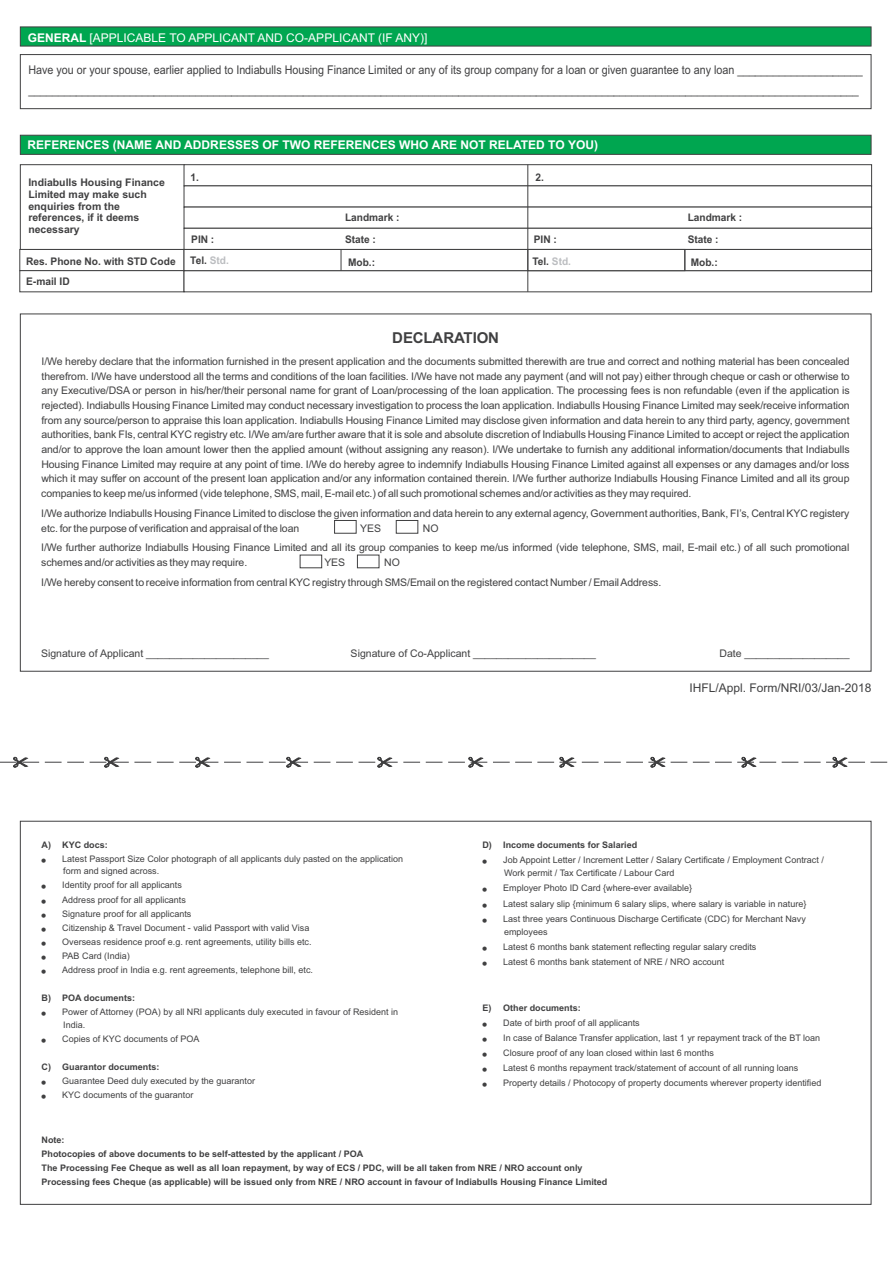
<style>
.page{position:relative;width:891px;height:1264px;background:#fff}
.page>*{position:absolute;margin:0;border:0;box-sizing:border-box;transform-origin:0 0}
.t1{font:700 15px "Arial";letter-spacing:-.01em;color:#404041}
.t2{font:12px/20.1px "Arial";color:#404041;scale:.89 1}
.t3{font:700 12px "Arial";color:#fff}
.t4{font:12px "Arial";color:#fff}
.t5{font:12px "Arial";color:#404041}
.t6{font:10.5px/14.7px "Arial";letter-spacing:-.01em;color:#404041}
.t7{font:700 10.5px/11.7px "Arial";color:#404041}
.t8{font:9px/12.6px "Arial";color:#404041}
.t9{font:700 9px/14.1px "Arial";color:#404041}
.s1{font-weight:700}
.s2{color:#bbbdc0}
</style>
<div class="page">
<div style="left:334px;top:520px;width:22px;height:13px;border:1px solid #404041"></div>
<div style="left:396px;top:520px;width:22px;height:13px;border:1px solid #404041"></div>
<div style="left:357px;top:554px;width:22px;height:14px;border:1px solid #404041"></div>
<div style="left:300px;top:554px;width:22px;height:14px;border:1px solid #404041"></div>
<div style="left:20px;top:820px;width:851px;height:384px;background:#fff;border:1px solid #404041"></div>
<svg style="left:45px;top:761px;width:39px;height:1px"></svg>
<svg style="left:224px;top:761px;width:39px;height:1px"></svg>
<svg style="left:314px;top:761px;width:16px;height:1px"></svg>
<svg style="left:426px;top:761px;width:16px;height:1px"></svg>
<svg style="left:582px;top:761px;width:16px;height:1px"></svg>
<svg style="left:693px;top:761px;width:16px;height:1px"></svg>
<svg style="left:715px;top:761px;width:16px;height:1px"></svg>
<svg style="left:804px;top:761px;width:16px;height:1px"></svg>
<svg style="left:0;top:757px;width:39px;height:10px"></svg>
<svg style="left:90px;top:757px;width:61px;height:10px"></svg>
<svg style="left:157px;top:757px;width:61px;height:10px"></svg>
<svg style="left:269px;top:757px;width:39px;height:10px"></svg>
<svg style="left:336px;top:757px;width:84px;height:10px"></svg>
<svg style="left:448px;top:757px;width:39px;height:10px"></svg>
<svg style="left:493px;top:757px;width:83px;height:10px"></svg>
<svg style="left:604px;top:757px;width:83px;height:10px"></svg>
<svg style="left:737px;top:757px;width:61px;height:10px"></svg>
<svg style="left:826px;top:757px;width:61px;height:10px"></svg>
<div style="left:20px;top:54px;width:851px;height:55px;background:#fff;border:1px solid #404041"></div>
<div style="left:20px;top:27px;width:851px;height:19px;background:#00a650;border:1px solid #404041"></div>
<div style="left:20px;top:135px;width:851px;height:20px;background:#00a650;border:1px solid #404041"></div>
<svg style="left:19px;top:164px;width:853px;height:128px"></svg>
<p class="t4" style="left:28px;top:33px;width:401px"><span class="s1">GENERAL</span> [APPLICABLE TO APPLICANT AND CO-APPLICANT (IF ANY)]</p>
<p class="t2" style="left:29px;top:61px;width:939px">Have you or your spouse, earlier applied to Indiabulls Housing Finance Limited or any of its group company for a loan or given guarantee to any loan _____________________ ___________________________________________________________________________________________________________________________________________</p>
<p class="t3" style="left:27px;top:140px;width:572px">REFERENCES (NAME AND ADDRESSES OF TWO REFERENCES WHO ARE NOT RELATED TO YOU)</p>
<p class="t7" style="left:28px;top:177px;width:138px">Indiabulls Housing Finance<br>Limited may make such enquiries from the references, if it deems necessary</p>
<p class="t7" style="left:26px;top:256px;width:151px">Res. Phone No. with STD Code</p>
<p class="t7" style="left:190px;top:172px;width:10px">1.</p>
<p class="t7" style="left:535px;top:172px;width:10px">2.</p>
<p class="t7" style="left:345px;top:212px;width:56px">Landmark :</p>
<p class="t7" style="left:687px;top:212px;width:56px">Landmark :</p>
<p class="t7" style="left:345px;top:234px;width:32px">State :</p>
<p class="t7" style="left:687px;top:234px;width:32px">State :</p>
<p class="t7" style="left:191px;top:234px;width:25px">PIN :</p>
<p class="t7" style="left:534px;top:234px;width:25px">PIN :</p>
<p class="t7" style="left:190px;top:256px;width:40px">Tel. <span class="s2">Std.</span></p>
<p class="t7" style="left:348px;top:258px;width:29px">Mob.:</p>
<p class="t7" style="left:532px;top:256px;width:40px">Tel. <span class="s2">Std.</span></p>
<p class="t7" style="left:690px;top:258px;width:29px">Mob.:</p>
<p class="t7" style="left:26px;top:276px;width:45px">E-mail ID</p>
<h1 class="t1" style="left:392px;top:332px;width:108px">DECLARATION</h1>
<p class="t6" style="left:41px;top:355px;width:810px;text-align:justify">I/We hereby declare that the information furnished in the present application and the documents submitted therewith are true and correct and nothing material has been concealed therefrom. I/We have understood all the terms and conditions of the loan facilities. I/We have not made any payment (and will not pay) either through cheque or cash or otherwise to any Executive/DSA or person in his/her/their personal name for grant of Loan/processing of the loan application. The processing fees is non refundable (even if the application is rejected). Indiabulls Housing Finance Limited may conduct necessary investigation to process the loan application. Indiabulls Housing Finance Limited may seek/receive information from any source/person to appraise this loan application. Indiabulls Housing Finance Limited may disclose given information and data herein to any third party, agency, government authorities, bank FIs, central KYC registry etc. I/We am/are further aware that it is sole and absolute discretion of Indiabulls Housing Finance Limited to accept or reject the application and/or to approve the loan amount lower then the applied amount (without assigning any reason). I/We undertake to furnish any additional information/documents that Indiabulls Housing Finance Limited may require at any point of time. I/We do hereby agree to indemnify Indiabulls Housing Finance Limited against all expenses or any damages and/or loss which it may suffer on account of the present loan application and/or any information contained therein. I/We further authorize Indiabulls Housing Finance Limited and all its group companies to keep me/us informed (vide telephone, SMS, mail, E-mail etc.) of all such promotional schemes and/or activities as they may required.</p>
<p class="t6" style="left:41px;top:507px;width:809px">I/We authorize Indiabulls Housing Finance Limited to disclose the given information and data herein to any external agency, Government authorities, Bank, FI’s, Central KYC registery etc. for the purpose of verification and appraisal of the loan</p>
<p class="t6" style="left:41px;top:519px;width:809px;line-height:20px;text-indent:382px">NO<br>I/We further authorize Indiabulls Housing Finance Limited and all its group companies to keep me/us informed (vide telephone, SMS, mail, E-mail etc.) of all such promotional</p>
<p class="t6" style="left:41px;top:556px;width:208px">schemes and/or activities as they may require.</p>
<p class="t6" style="left:324px;top:556px;width:22px">YES</p>
<p class="t6" style="left:360px;top:521px;width:22px">YES</p>
<p class="t6" style="left:41px;top:553px;width:621px;line-height:20px;text-indent:343px">NO<br>I/We hereby consent to receive information from central KYC registry through SMS/Email on the registered contact Number / Email Address.</p>
<p class="t6" style="left:41px;top:647px;width:229px">Signature of Applicant _____________________</p>
<p class="t6" style="left:351px;top:647px;width:247px">Signature of Co-Applicant _____________________</p>
<p class="t6" style="left:719px;top:647px;width:132px">Date __________________</p>
<p class="t9" style="left:42px;top:838px;width:68px">A) KYC docs:</p>
<p class="t8" style="left:63px;top:853px;width:341px;text-indent:-22px">● Latest Passport Size Color photograph of all applicants duly pasted on the application form and signed across.</p>
<p class="t8" style="left:42px;top:879px;width:142px">● Identity proof for all applicants</p>
<p class="t8" style="left:42px;top:893px;width:146px">● Address proof for all applicants</p>
<p class="t8" style="left:42px;top:907px;width:151px">● Signature proof for all applicants</p>
<p class="t8" style="left:42px;top:922px;width:269px">● Citizenship &amp; Travel Document - valid Passport with valid Visa</p>
<p class="t8" style="left:42px;top:936px;width:271px">● Overseas residence proof e.g. rent agreements, utility bills etc.</p>
<p class="t8" style="left:42px;top:950px;width:90px">● PAB Card (India)</p>
<p class="t8" style="left:42px;top:964px;width:273px">● Address proof in India e.g. rent agreements, telephone bill, etc.</p>
<p class="t9" style="left:42px;top:991px;width:95px">B) POA documents:</p>
<p class="t8" style="left:63px;top:1006px;width:336px;text-indent:-22px">● Power of Attorney (POA) by all NRI applicants duly executed in favour of Resident in<br>India.</p>
<p class="t8" style="left:42px;top:1033px;width:159px">● Copies of KYC documents of POA</p>
<p class="t9" style="left:42px;top:1060px;width:119px">C) Guarantor documents:</p>
<p class="t8" style="left:42px;top:1075px;width:215px">● Guarantee Deed duly executed by the guarantor</p>
<p class="t8" style="left:42px;top:1089px;width:153px">● KYC documents of the guarantor</p>
<p class="t5" style="left:689px;top:683px;width:184px">IHFL/Appl. Form/NRI/03/Jan-2018</p>
<p class="t9" style="left:482px;top:838px;width:156px">D) Income documents for Salaried</p>
<p class="t8" style="left:504px;top:853px;width:321px;line-height:13.5px;text-indent:-22px">● Job Appoint Letter / Increment Letter / Salary Certificate / Employment Contract /<br>Work permit / Tax Certificate / Labour Card</p>
<p class="t8" style="left:482px;top:882px;width:211px">● Employer Photo ID Card {where-ever available}</p>
<p class="t8" style="left:482px;top:897px;width:325px">● Latest salary slip {minimum 6 salary slips, where salary is variable in nature}</p>
<p class="t8" style="left:504px;top:912px;width:303px;line-height:13.5px;text-indent:-22px">● Last three years Continuous Discharge Certificate (CDC) for Merchant Navy employees</p>
<p class="t8" style="left:482px;top:941px;width:275px">● Latest 6 months bank statement reflecting regular salary credits</p>
<p class="t8" style="left:482px;top:956px;width:243px">● Latest 6 months bank statement of NRE / NRO account</p>
<p class="t9" style="left:482px;top:1001px;width:100px">E) Other documents:</p>
<p class="t8" style="left:482px;top:1017px;width:159px">● Date of birth proof of all applicants</p>
<p class="t8" style="left:482px;top:1032px;width:339px">● In case of Balance Transfer application, last 1 yr repayment track of the BT loan</p>
<p class="t8" style="left:482px;top:1047px;width:233px">● Closure proof of any loan closed within last 6 months</p>
<p class="t8" style="left:482px;top:1062px;width:317px">● Latest 6 months repayment track/statement of account of all running loans</p>
<p class="t8" style="left:482px;top:1077px;width:340px">● Property details / Photocopy of property documents wherever property identified</p>
<p class="t9" style="left:42px;top:1133px;width:567px">Note:<br>Photocopies of above documents to be self-attested by the applicant / POA<br>The Processing Fee Cheque as well as all loan repayment, by way of ECS / PDC, will be all taken from NRE / NRO account only Processing fees Cheque (as applicable) will be issued only from NRE / NRO account in favour of Indiabulls Housing Finance Limited</p>
</div>
